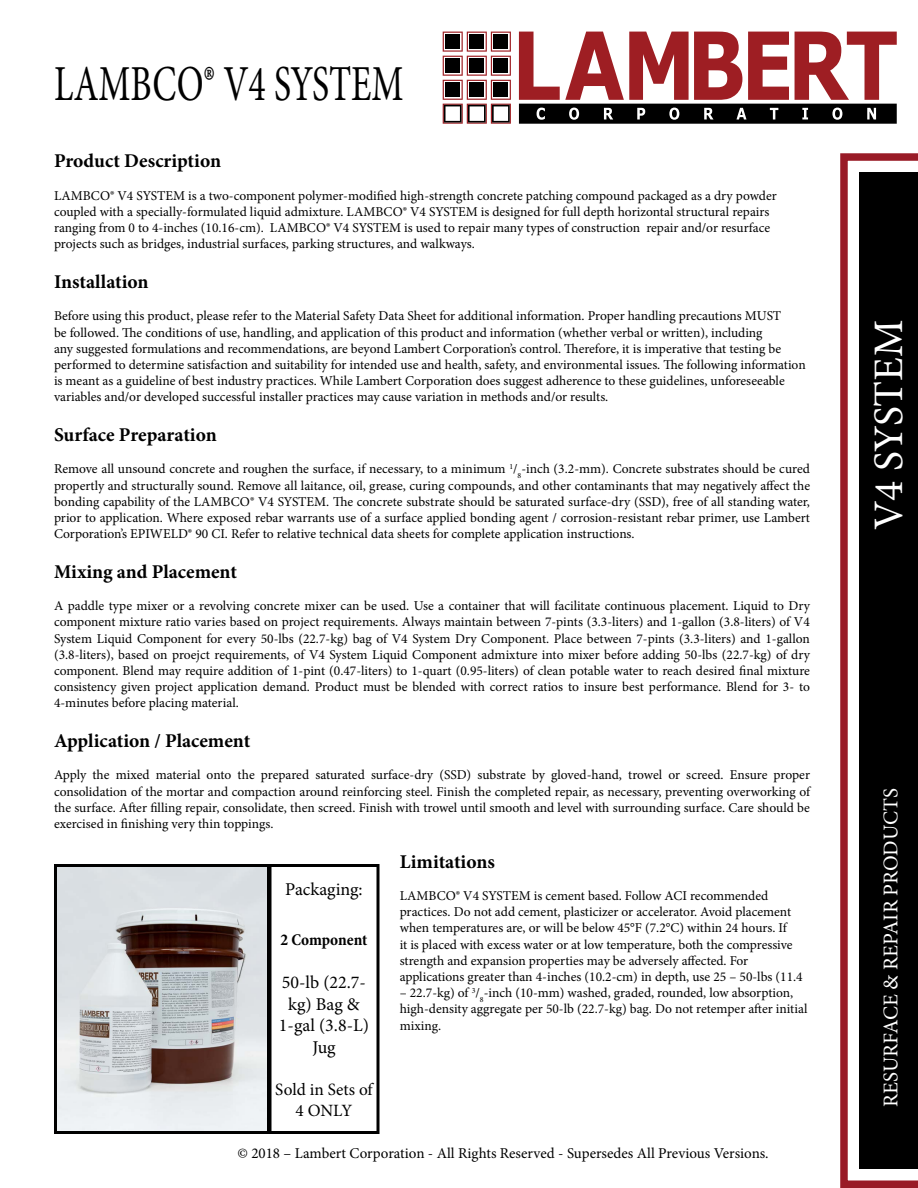
<style>
.page{position:relative;width:918px;height:1188px;background:#fff}
.page>*{position:absolute;margin:0;border:0;box-sizing:border-box;transform-origin:0 0}
.t1{font:50.4px "Minion Pro";color:#000;scale:.71 1}
.t2{font:42px "Minion Pro";letter-spacing:-.005em;color:#fff}
.t3{font:21px "Minion Pro";letter-spacing:-.005em;color:#fff}
.t4{font:700 19.5px "Minion Pro";color:#000}
.t5{font:18px/21.6px "Minion Pro";color:#000;text-align:center}
.t6{font:17.25px/20.7px "Minion Pro";color:#000;text-align:center}
.t7{font:700 condensed 16.5px "Minion Pro";letter-spacing:-.005em;color:#000}
.t8{font:15px "Minion Pro";color:#000}
.t9{font:13.5px/16.2px "Minion Pro";color:#000}
</style>
<div class="page">
<svg style="left:519px;top:32px;width:378px;height:92px"></svg>
<svg style="left:443px;top:32px;width:68px;height:92px"></svg>
<div style="left:470px;top:83px;width:14px;height:14px;background:#000"></div>
<div style="left:494px;top:83px;width:14px;height:14px;background:#000"></div>
<div style="left:446px;top:83px;width:14px;height:14px;background:#000"></div>
<div style="left:470px;top:58px;width:14px;height:15px;background:#000"></div>
<div style="left:494px;top:58px;width:14px;height:15px;background:#000"></div>
<div style="left:446px;top:58px;width:14px;height:15px;background:#000"></div>
<div style="left:470px;top:34px;width:14px;height:15px;background:#000"></div>
<div style="left:494px;top:34px;width:14px;height:15px;background:#000"></div>
<div style="left:446px;top:34px;width:14px;height:15px;background:#000"></div>
<svg style="left:840px;top:153px;width:78px;height:1035px"></svg>
<div style="left:859px;top:173px;width:59px;height:996px;background:#000"></div>
<div style="left:268px;top:864px;width:112px;height:270px;border:3px solid #000"></div>
<img style="left:58px;top:868px;width:208px;height:262px">
<div style="left:54px;top:864px;width:216px;height:270px;border:3px solid #000"></div>
<h1 class="t1" style="left:54px;top:50px;width:494px">LAMBCO® V4 SYSTEM</h1>
<h3 class="t4" style="left:54px;top:147px;width:169px">Product Description</h3>
<p class="t9" style="left:54px;top:188px;width:724px">LAMBCO® V4 SYSTEM is a two-component polymer-modified high-strength concrete patching compound packaged as a dry powder coupled with a specially-formulated liquid admixture. LAMBCO® V4 SYSTEM is designed for full depth horizontal structural repairs ranging from 0 to 4-inches (10.16-cm). LAMBCO® V4 SYSTEM is used to repair many types of construction repair and/or resurface projects such as bridges, industrial surfaces, parking structures, and walkways.</p>
<h3 class="t4" style="left:54px;top:268px;width:96px">Installation</h3>
<p class="t9" style="left:54px;top:308px;width:753px">Before using this product, please refer to the Material Safety Data Sheet for additional information. Proper handling precautions MUST<br>be followed. The conditions of use, handling, and application of this product and information (whether verbal or written), including<br>any suggested formulations and recommendations, are beyond Lambert Corporation’s control. Therefore, it is imperative that testing be performed to determine satisfaction and suitability for intended use and health, safety, and environmental issues. The following information is meant as a guideline of best industry practices. While Lambert Corporation does suggest adherence to these guidelines, unforeseeable variables and/or developed successful installer practices may cause variation in methods and/or results.</p>
<h3 class="t4" style="left:54px;top:421px;width:164px">Surface Preparation</h3>
<p class="t9" style="left:54px;top:461px;width:758px;text-align:justify">Remove all unsound concrete and roughen the surface, if necessary, to a minimum <sup>1</sup>/<sub>8</sub>-inch (3.2-mm). Concrete substrates should be cured propertly and structurally sound. Remove all laitance, oil, grease, curing compounds, and other contaminants that may negatively affect the bonding capability of the LAMBCO® V4 SYSTEM. The concrete substrate should be saturated surface-dry (SSD), free of all standing water, prior to application. Where exposed rebar warrants use of a surface applied bonding agent / corrosion-resistant rebar primer, use Lambert Corporation’s EPIWELD® 90 CI. Refer to relative technical data sheets for complete application instructions.</p>
<h3 class="t4" style="left:54px;top:558px;width:185px">Mixing and Placement</h3>
<p class="t9" style="left:54px;top:598px;width:758px;text-align:justify">A paddle type mixer or a revolving concrete mixer can be used. Use a container that will facilitate continuous placement. Liquid to Dry component mixture ratio varies based on project requirements. Always maintain between 7-pints (3.3-liters) and 1-gallon (3.8-liters) of V4<br>System Liquid Component for every 50-lbs (22.7-kg) bag of V4 System Dry Component. Place between 7-pints (3.3-liters) and 1-gallon (3.8-liters), based on proejct requirements, of V4 System Liquid Component admixture into mixer before adding 50-lbs (22.7-kg) of dry component. Blend may require addition of 1-pint (0.47-liters) to 1-quart (0.95-liters) of clean potable water to reach desired final mixture consistency given project application demand. Product must be blended with correct ratios to insure best performance. Blend for 3- to 4-minutes before placing material.</p>
<h3 class="t4" style="left:54px;top:727px;width:198px">Application / Placement</h3>
<p class="t9" style="left:54px;top:767px;width:758px;text-align:justify">Apply the mixed material onto the prepared saturated surface-dry (SSD) substrate by gloved-hand, trowel or screed. Ensure proper consolidation of the mortar and compaction around reinforcing steel. Finish the completed repair, as necessary, preventing overworking of the surface. After filling repair, consolidate, then screed. Finish with trowel until smooth and level with surrounding surface. Care should be exercised in finishing very thin toppings.</p>
<h3 class="t4" style="left:400px;top:848px;width:97px">Limitations</h3>
<p class="t9" style="left:400px;top:888px;width:404px">LAMBCO® V4 SYSTEM is cement based. Follow ACI recommended practices. Do not add cement, plasticizer or accelerator. Avoid placement when temperatures are, or will be below 45°F (7.2°C) within 24 hours. If<br>it is placed with excess water or at low temperature, both the compressive strength and expansion properties may be adversely affected. For applications greater than 4-inches (10.2-cm) in depth, use 25 – 50-lbs (11.4</p>
<p class="t9" style="left:400px;top:985px;width:409px">– 22.7-kg) of <sup>3</sup>/<sub>8</sub>-inch (10-mm) washed, graded, rounded, low absorption, high-density aggregate per 50-lb (22.7-kg) bag. Do not retemper after initial mixing.</p>
<h3 class="t5" style="left:285px;top:879px;width:79px">Packaging:</h3>
<p class="t7" style="left:280px;top:928px;width:89px">2 Component</p>
<h3 class="t5" style="left:279px;top:972px;width:92px">50-lb (22.7- kg) Bag &amp;<br>1-gal (3.8-L)<br>Jug</h3>
<p class="t6" style="left:275px;top:1079px;width:99px">Sold in Sets of<br>4 ONLY</p>
<p class="t8" style="left:237px;top:1143px;width:533px">© 2018 – Lambert Corporation - All Rights Reserved - Supersedes All Previous Versions.</p>
<h2 class="t2" style="left:861px;top:530px;width:212px;rotate:-90deg">V4 SYSTEM</h2>
<h3 class="t3" style="left:877px;top:1107px;width:321px;rotate:-90deg">RESURFACE &amp; REPAIR PRODUCTS</h3>
</div>
